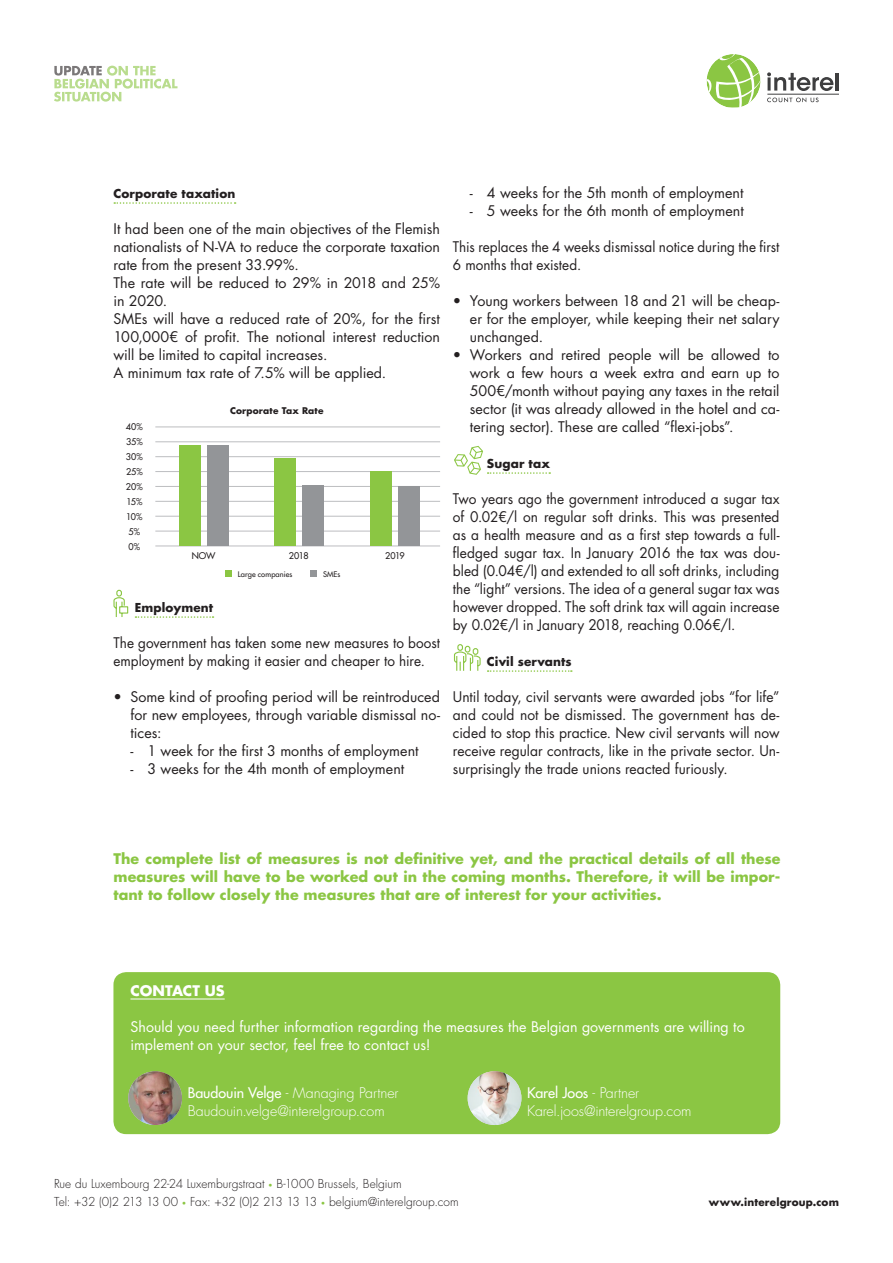
<style>
.page{position:relative;width:893px;height:1263px;background:#fff}
.page>*{position:absolute;margin:0;border:0;box-sizing:border-box;transform-origin:0 0}
.t1{font:14.25px/18px "Futura Std";letter-spacing:.005em;color:#231f20;text-align:justify}
.t2{font:14.25px/18px "Futura Std";letter-spacing:.005em;color:#231f20;text-align:justify;scale:.96 1}
.t3{font:700 14.25px/18px "Futura Std";letter-spacing:.005em;color:#8bc643;text-align:justify}
.t4{font:14.25px/18px "Futura Std";letter-spacing:.005em;color:#231f20;scale:.95 1}
.t5{font:14.25px "Futura Std";letter-spacing:.005em;color:#fff}
.t6{font:300 14.25px "Futura Std";letter-spacing:-.005em;color:#fff}
.t7{font:500 14.25px "Futura Std";letter-spacing:-.005em;color:#fff}
.t8{font:700 14.25px "Futura Std";color:#fff}
.t9{font:300 12px/18px "Futura Std";color:#231f20}
.t10{font:700 12px "Futura Std";letter-spacing:.015em;color:#231f20}
.t11{font:700 10.5px "Futura Std";letter-spacing:.015em;color:#231f20}
.t12{font:500 9px "Futura Std";letter-spacing:-.005em;color:#231f20}
.t13{font:700 9px "Futura Std";letter-spacing:.02em;color:#231f20}
.t14{font:500 7.5px "Futura Std";letter-spacing:.01em;color:#231f20}
.s1{font-weight:500}
.s2{font-weight:300}
.s3{font-size:7.5px;color:#8bc643}
</style>
<div class="page">
<hr style="left:767px;top:94px;width:72px;height:1px;background:#3e3e3f">
<hr style="left:836px;top:73px;width:3px;height:18px;background:#3e3e3f">
<svg style="left:706px;top:54px;width:128px;height:53px"></svg>
<svg style="left:114px;top:202px;width:122px;height:2px"></svg>
<svg style="left:135px;top:616px;width:79px;height:2px"></svg>
<svg style="left:488px;top:670px;width:84px;height:2px"></svg>
<svg style="left:453px;top:644px;width:28px;height:27px"></svg>
<svg style="left:113px;top:589px;width:16px;height:28px"></svg>
<svg style="left:454px;top:446px;width:96px;height:29px"></svg>
<hr style="left:155px;top:427px;width:285px;height:1px;background:#bcbdc0">
<hr style="left:155px;top:441px;width:285px;height:1px;background:#bcbdc0">
<hr style="left:155px;top:456px;width:285px;height:1px;background:#bcbdc0">
<hr style="left:155px;top:471px;width:285px;height:1px;background:#bcbdc0">
<hr style="left:155px;top:486px;width:285px;height:1px;background:#bcbdc0">
<hr style="left:155px;top:501px;width:285px;height:1px;background:#bcbdc0">
<hr style="left:155px;top:516px;width:285px;height:1px;background:#bcbdc0">
<hr style="left:155px;top:531px;width:285px;height:1px;background:#bcbdc0">
<hr style="left:155px;top:546px;width:285px;height:1px;background:#bcbdc0">
<div style="left:179px;top:445px;width:21px;height:101px;background:#8bc643"></div>
<div style="left:274px;top:458px;width:21px;height:88px;background:#8bc643"></div>
<div style="left:370px;top:472px;width:22px;height:74px;background:#8bc643"></div>
<div style="left:207px;top:445px;width:21px;height:101px;background:#939598"></div>
<div style="left:302px;top:485px;width:21px;height:61px;background:#939598"></div>
<div style="left:398px;top:486px;width:22px;height:60px;background:#939598"></div>
<div style="left:226px;top:570px;width:6px;height:7px;background:#8bc643"></div>
<div style="left:311px;top:570px;width:6px;height:7px;background:#939598"></div>
<div style="left:113px;top:972px;width:667px;height:162px;background:#8bc643;border-radius:13px"></div>
<hr style="left:130px;top:999px;width:95px;height:1px;background:#fff">
<img style="left:128px;top:1071px;width:54px;height:54px;border-radius:27px">
<img style="left:468px;top:1071px;width:53px;height:54px;border-radius:27px">
<svg style="left:54px;top:66px;width:124px;height:36px"></svg>
<p class="t10" style="left:113px;top:186px;width:123px">Corporate taxation</p>
<p class="t1" style="left:113px;top:220px;width:328px">It had been one of the main objectives of the Flemish nationalists of N-VA to reduce the corporate taxation rate from the present 33.99%.</p>
<p class="t1" style="left:113px;top:274px;width:328px">The rate will be reduced to 29% in 2018 and 25% in 2020.</p>
<p class="t1" style="left:113px;top:310px;width:328px">SMEs will have a reduced rate of 20%, for the first 100,000€ of profit. The notional interest reduction will be limited to capital increases.</p>
<p class="t1" style="left:113px;top:364px;width:274px">A minimum tax rate of 7.5% will be applied.</p>
<p class="t12" style="left:126px;top:421px;width:18px">40%</p>
<p class="t12" style="left:126px;top:436px;width:18px">35%</p>
<p class="t12" style="left:126px;top:451px;width:18px">30%</p>
<p class="t12" style="left:126px;top:466px;width:18px">25%</p>
<p class="t12" style="left:126px;top:481px;width:18px">20%</p>
<p class="t12" style="left:126px;top:496px;width:18px">15%</p>
<p class="t12" style="left:126px;top:511px;width:18px">10%</p>
<p class="t12" style="left:129px;top:526px;width:13px">5%</p>
<p class="t12" style="left:129px;top:541px;width:13px">0%</p>
<p class="t13" style="left:230px;top:405px;width:95px">Corporate Tax Rate</p>
<p class="t12" style="left:192px;top:550px;width:25px">NOW</p>
<p class="t12" style="left:289px;top:550px;width:21px">2018</p>
<p class="t14" style="left:238px;top:569px;width:56px">Large companies</p>
<p class="t14" style="left:323px;top:569px;width:19px">SMEs</p>
<p class="t12" style="left:385px;top:550px;width:21px">2019</p>
<p class="t10" style="left:135px;top:600px;width:80px">Employment</p>
<p class="t4" style="left:113px;top:634px;width:345px">The government has taken some new measures to boost employment by making it easier and cheaper to hire.</p>
<p class="t1" style="left:130px;top:688px;width:311px;text-indent:-17px">• Some kind of proofing period will be reintroduced for new employees, through variable dismissal no&shy;tices:</p>
<p class="t1" style="left:130px;top:742px;width:290px">- 1 week for the first 3 months of employment</p>
<p class="t1" style="left:130px;top:760px;width:275px">- 3 weeks for the 4th month of employment</p>
<p class="t1" style="left:470px;top:184px;width:275px">- 4 weeks for the 5th month of employment</p>
<p class="t1" style="left:470px;top:202px;width:275px">- 5 weeks for the 6th month of employment</p>
<p class="t4" style="left:453px;top:238px;width:345px">This replaces the 4 weeks dismissal notice during the first<br>6 months that existed.</p>
<p class="t1" style="left:470px;top:292px;width:311px;text-indent:-17px">• Young workers between 18 and 21 will be cheap&shy;er for the employer, while keeping their net salary unchanged.</p>
<p class="t1" style="left:470px;top:346px;width:311px;text-indent:-17px">• Workers and retired people will be allowed to work a few hours a week extra and earn up to 500€/month without paying any taxes in the retail sector (it was already allowed in the hotel and ca&shy;tering sector). These are called “flexi-jobs”.</p>
<p class="t10" style="left:487px;top:456px;width:65px">Sugar tax</p>
<p class="t2" style="left:453px;top:490px;width:342px">Two years ago the government introduced a sugar tax of 0.02€/l on regular soft drinks. This was presented as a health measure and as a first step towards a full&shy;fledged sugar tax. In January 2016 the tax was dou&shy;bled (0.04€/l) and extended to all soft drinks, including the “light” versions. The idea of a general sugar tax was however dropped. The soft drink tax will again increase by 0.02€/l in January 2018, reaching 0.06€/l.</p>
<p class="t10" style="left:487px;top:654px;width:86px">Civil servants</p>
<p class="t1" style="left:453px;top:688px;width:328px">Until today, civil servants were awarded jobs “for life” and could not be dismissed. The government has de&shy;cided to stop this practice. New civil servants will now receive regular contracts, like in the private sector. Un&shy;surprisingly the trade unions reacted furiously.</p>
<p class="t3" style="left:113px;top:849px;width:668px">The complete list of measures is not definitive yet, and the practical details of all these measures will have to be worked out in the coming months. Therefore, it will be impor&shy;tant to follow closely the measures that are of interest for your activities.</p>
<p class="t8" style="left:130px;top:981px;width:96px">CONTACT US</p>
<p class="t5" style="left:130px;top:1018px;width:616px">Should you need further information regarding the measures the Belgian governments are willing to</p>
<p class="t5" style="left:130px;top:1036px;width:302px">implement on your sector, feel free to contact us!</p>
<p class="t6" style="left:188px;top:1084px;width:212px"><span class="s1">Baudouin Velge</span> - Managing Partner</p>
<p class="t6" style="left:188px;top:1102px;width:198px">Baudouin.velge@interelgroup.com</p>
<p class="t7" style="left:527px;top:1084px;width:114px">Karel Joos <span class="s2">- Partner</span></p>
<p class="t6" style="left:527px;top:1102px;width:166px">Karel.joos@interelgroup.com</p>
<p class="t9" style="left:54px;top:1175px;width:406px">Rue du Luxembourg 22-24 Luxemburgstraat <span class="s3">•</span> B-1000 Brussels, Belgium<br>Tel: +32 (0)2 213 13 00 <span class="s3">•</span> Fax: +32 (0)2 213 13 13 <span class="s3">•</span> belgium@interelgroup.com</p>
<p class="t11" style="left:709px;top:1195px;width:132px">www.interelgroup.com</p>
</div>
